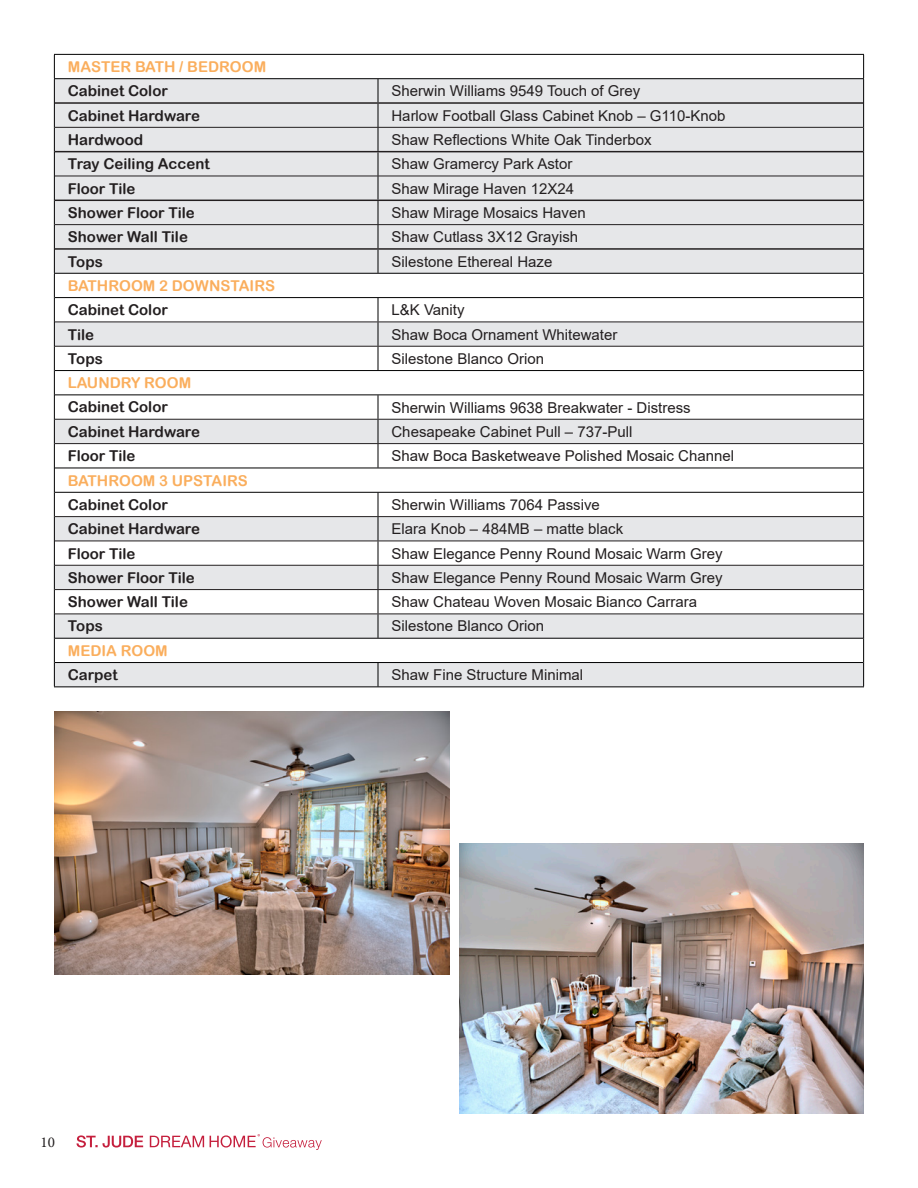
<style>
.page{position:relative;width:918px;height:1188px;background:#fff}
.page>*{position:absolute;margin:0;border:0;box-sizing:border-box;transform-origin:0 0}
.t1{font:15px "Arial";color:#231f20}
.t2{font:15px "Arial Rounded MT Bold";color:#231f20}
.t3{font:15px "Arial Rounded MT Bold";color:#faae5d}
.t4{font:15px "Minion Pro";color:#231f20}
</style>
<div class="page">
<svg style="left:77px;top:1134px;width:245px;height:16px"></svg>
<hr style="left:54px;top:54px;width:324px;height:1px;background:#000001">
<hr style="left:378px;top:54px;width:486px;height:1px;background:#000001">
<svg style="left:54px;top:55px;width:810px;height:632px"></svg>
<img style="left:459px;top:843px;width:405px;height:271px">
<img style="left:55px;top:711px;width:394px;height:264px">
<p class="t3" style="left:68px;top:58px;width:200px">MASTER BATH / BEDROOM</p>
<p class="t2" style="left:68px;top:82px;width:102px">Cabinet Color</p>
<p class="t1" style="left:392px;top:81px;width:250px">Sherwin Williams 9549 Touch of Grey</p>
<p class="t2" style="left:68px;top:106px;width:134px">Cabinet Hardware</p>
<p class="t1" style="left:392px;top:105px;width:336px">Harlow Football Glass Cabinet Knob – G110-Knob</p>
<p class="t2" style="left:68px;top:131px;width:77px">Hardwood</p>
<p class="t1" style="left:392px;top:129px;width:262px">Shaw Reflections White Oak Tinderbox</p>
<p class="t2" style="left:68px;top:155px;width:143px">Tray Ceiling Accent</p>
<p class="t1" style="left:392px;top:154px;width:182px">Shaw Gramercy Park Astor</p>
<p class="t2" style="left:68px;top:179px;width:69px">Floor Tile</p>
<p class="t1" style="left:392px;top:178px;width:184px">Shaw Mirage Haven 12X24</p>
<p class="t2" style="left:68px;top:204px;width:128px">Shower Floor Tile</p>
<p class="t1" style="left:392px;top:202px;width:196px">Shaw Mirage Mosaics Haven</p>
<p class="t2" style="left:68px;top:228px;width:122px">Shower Wall Tile</p>
<p class="t1" style="left:392px;top:227px;width:188px">Shaw Cutlass 3X12 Grayish</p>
<p class="t2" style="left:68px;top:252px;width:36px">Tops</p>
<p class="t1" style="left:392px;top:251px;width:162px">Silestone Ethereal Haze</p>
<p class="t3" style="left:68px;top:277px;width:209px">BATHROOM 2 DOWNSTAIRS</p>
<p class="t2" style="left:68px;top:301px;width:102px">Cabinet Color</p>
<p class="t1" style="left:392px;top:300px;width:75px">L&amp;K Vanity</p>
<p class="t2" style="left:68px;top:325px;width:28px">Tile</p>
<p class="t1" style="left:392px;top:324px;width:227px">Shaw Boca Ornament Whitewater</p>
<p class="t2" style="left:68px;top:350px;width:36px">Tops</p>
<p class="t1" style="left:392px;top:348px;width:154px">Silestone Blanco Orion</p>
<p class="t3" style="left:68px;top:374px;width:125px">LAUNDRY ROOM</p>
<p class="t2" style="left:68px;top:398px;width:102px">Cabinet Color</p>
<p class="t1" style="left:392px;top:397px;width:301px">Sherwin Williams 9638 Breakwater - Distress</p>
<p class="t2" style="left:68px;top:423px;width:134px">Cabinet Hardware</p>
<p class="t1" style="left:392px;top:421px;width:242px">Chesapeake Cabinet Pull – 737-Pull</p>
<p class="t2" style="left:68px;top:447px;width:69px">Floor Tile</p>
<p class="t1" style="left:392px;top:446px;width:344px">Shaw Boca Basketweave Polished Mosaic Channel</p>
<p class="t3" style="left:68px;top:471px;width:182px">BATHROOM 3 UPSTAIRS</p>
<p class="t2" style="left:68px;top:496px;width:102px">Cabinet Color</p>
<p class="t1" style="left:392px;top:494px;width:210px">Sherwin Williams 7064 Passive</p>
<p class="t2" style="left:68px;top:520px;width:134px">Cabinet Hardware</p>
<p class="t1" style="left:392px;top:519px;width:233px">Elara Knob – 484MB – matte black</p>
<p class="t2" style="left:68px;top:544px;width:69px">Floor Tile</p>
<p class="t1" style="left:392px;top:543px;width:333px">Shaw Elegance Penny Round Mosaic Warm Grey</p>
<p class="t2" style="left:68px;top:569px;width:128px">Shower Floor Tile</p>
<p class="t1" style="left:392px;top:567px;width:333px">Shaw Elegance Penny Round Mosaic Warm Grey</p>
<p class="t2" style="left:68px;top:593px;width:122px">Shower Wall Tile</p>
<p class="t1" style="left:392px;top:592px;width:307px">Shaw Chateau Woven Mosaic Bianco Carrara</p>
<p class="t2" style="left:68px;top:617px;width:36px">Tops</p>
<p class="t1" style="left:392px;top:616px;width:154px">Silestone Blanco Orion</p>
<p class="t3" style="left:68px;top:642px;width:101px">MEDIA ROOM</p>
<p class="t2" style="left:68px;top:666px;width:51px">Carpet</p>
<p class="t1" style="left:392px;top:665px;width:193px">Shaw Fine Structure Minimal</p>
<p class="t4" style="left:40px;top:1132px;width:16px">10</p>
</div>
